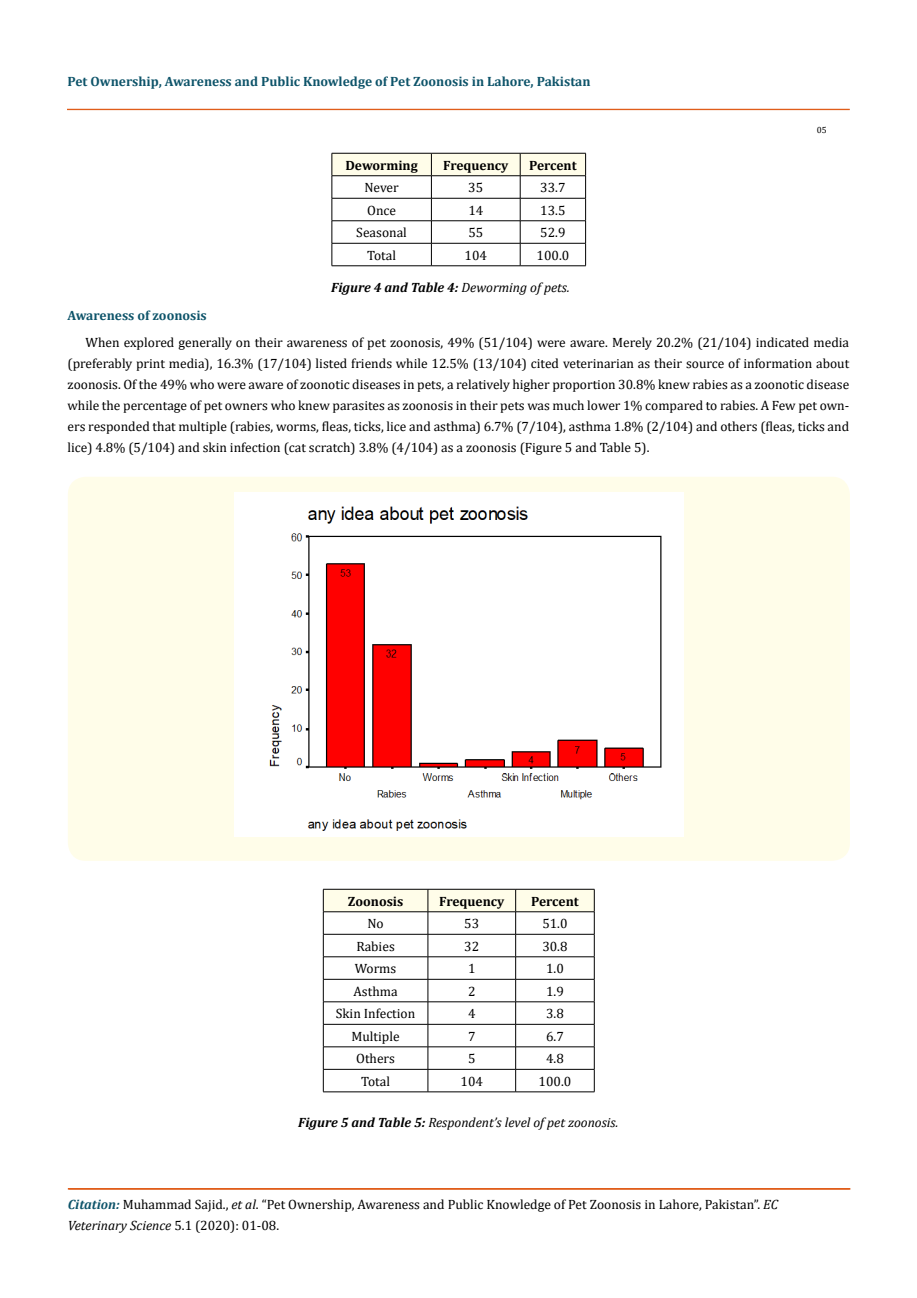
<style>
.page{position:relative;width:917px;height:1298px;background:#fff}
.page>*{position:absolute;margin:0;border:0;box-sizing:border-box;transform-origin:0 0}
.t1{font:13.5px/21px "Cambria";color:#000}
.t2{font:700 13.5px "Cambria";color:#0e546a}
.t3{font:700 13.5px "Cambria";color:#000}
.t4{font:italic 13.5px "Cambria";color:#000}
.t5{font:italic 700 13.5px "Cambria";color:#000}
.t6{font:9px "Cambria";color:#000}
.s1{font-weight:400}
.s2{font-weight:700}
.s3{font-weight:700;font-style:italic;color:#0e546a}
.s4{font-style:italic}
</style>
<div class="page">
<div style="left:67px;top:109px;width:782px;height:1px;border:1px solid #e05d1a"></div>
<div style="left:68px;top:1188px;width:782px;height:1px;border:1px solid #e05d1a"></div>
<svg style="left:323px;top:889px;width:272px;height:202px"></svg>
<hr style="left:323px;top:1091px;width:105px;height:1px;background:#000">
<hr style="left:428px;top:1091px;width:87px;height:1px;background:#000">
<hr style="left:515px;top:1091px;width:79px;height:1px;background:#000">
<svg style="left:331px;top:153px;width:255px;height:113px"></svg>
<hr style="left:332px;top:265px;width:99px;height:1px;background:#000">
<hr style="left:431px;top:265px;width:89px;height:1px;background:#000">
<hr style="left:520px;top:265px;width:65px;height:1px;background:#000">
<div style="left:68px;top:477px;width:781px;height:384px;background:#fffde9;border-radius:18px"></div>
<img style="left:234px;top:492px;width:449px;height:344px">
<p class="t2" style="left:68px;top:72px;width:524px">Pet Ownership, Awareness and Public Knowledge of Pet Zoonosis in Lahore, Pakistan</p>
<p class="t3" style="left:345px;top:156px;width:74px">Deworming</p>
<p class="t3" style="left:443px;top:156px;width:67px">Frequency</p>
<p class="t3" style="left:529px;top:156px;width:49px">Percent</p>
<p class="t1" style="left:364px;top:177px;width:36px">Never</p>
<p class="t1" style="left:468px;top:177px;width:16px">35</p>
<p class="t1" style="left:540px;top:177px;width:27px">33.7</p>
<p class="t1" style="left:367px;top:200px;width:30px">Once</p>
<p class="t1" style="left:468px;top:200px;width:16px">14</p>
<p class="t1" style="left:540px;top:200px;width:27px">13.5</p>
<p class="t1" style="left:356px;top:222px;width:52px">Seasonal</p>
<p class="t1" style="left:468px;top:222px;width:16px">55</p>
<p class="t1" style="left:540px;top:222px;width:27px">52.9</p>
<p class="t1" style="left:367px;top:245px;width:30px">Total</p>
<p class="t1" style="left:464px;top:245px;width:24px">104</p>
<p class="t1" style="left:536px;top:245px;width:34px">100.0</p>
<p class="t5" style="left:331px;top:278px;width:240px">Figure 4 and Table 4: <span class="s1">Deworming of pets.</span></p>
<p class="t6" style="left:816px;top:124px;width:11px">05</p>
<p class="t2" style="left:68px;top:305px;width:141px">Awareness of zoonosis</p>
<p class="t1" style="left:68px;top:331px;width:783px;text-align:justify;text-indent:18px">When explored generally on their awareness of pet zoonosis, 49% (51/104) were aware. Merely 20.2% (21/104) indicated media (preferably print media), 16.3% (17/104) listed friends while 12.5% (13/104) cited veterinarian as their source of information about zoonosis. Of the 49% who were aware of zoonotic diseases in pets, a relatively higher proportion 30.8% knew rabies as a zoonotic disease while the percentage of pet owners who knew parasites as zoonosis in their pets was much lower 1% compared to rabies. A Few pet own&shy;ers responded that multiple (rabies, worms, fleas, ticks, lice and asthma) 6.7% (7/104), asthma 1.8% (2/104) and others (fleas, ticks and lice) 4.8% (5/104) and skin infection (cat scratch) 3.8% (4/104) as a zoonosis (Figure 5 and Table 5).</p>
<p class="t3" style="left:348px;top:891px;width:57px">Zoonosis</p>
<p class="t3" style="left:439px;top:891px;width:67px">Frequency</p>
<p class="t3" style="left:531px;top:891px;width:49px">Percent</p>
<p class="t1" style="left:367px;top:913px;width:18px">No</p>
<p class="t1" style="left:464px;top:913px;width:16px">53</p>
<p class="t1" style="left:542px;top:913px;width:27px">51.0</p>
<p class="t1" style="left:356px;top:935px;width:40px">Rabies</p>
<p class="t1" style="left:464px;top:935px;width:16px">32</p>
<p class="t1" style="left:542px;top:935px;width:27px">30.8</p>
<p class="t1" style="left:355px;top:958px;width:43px">Worms</p>
<p class="t1" style="left:468px;top:958px;width:9px">1</p>
<p class="t1" style="left:546px;top:958px;width:19px">1.0</p>
<p class="t1" style="left:353px;top:980px;width:46px">Asthma</p>
<p class="t1" style="left:468px;top:980px;width:9px">2</p>
<p class="t1" style="left:546px;top:980px;width:19px">1.9</p>
<p class="t1" style="left:336px;top:1003px;width:81px">Skin Infection</p>
<p class="t1" style="left:468px;top:1003px;width:9px">4</p>
<p class="t1" style="left:546px;top:1003px;width:19px">3.8</p>
<p class="t1" style="left:351px;top:1025px;width:50px">Multiple</p>
<p class="t1" style="left:468px;top:1025px;width:9px">7</p>
<p class="t1" style="left:546px;top:1025px;width:19px">6.7</p>
<p class="t1" style="left:356px;top:1048px;width:40px">Others</p>
<p class="t1" style="left:468px;top:1048px;width:9px">5</p>
<p class="t1" style="left:546px;top:1048px;width:19px">4.8</p>
<p class="t1" style="left:361px;top:1070px;width:30px">Total</p>
<p class="t1" style="left:460px;top:1070px;width:24px">104</p>
<p class="t1" style="left:538px;top:1070px;width:34px">100.0</p>
<p class="t4" style="left:298px;top:1113px;width:322px"><span class="s2">Figure 5 and Table 5:</span> Respondent’s level of pet zoonosis.</p>
<p class="t1" style="left:68px;top:1193px;width:711px"><span class="s3">Citation:</span> Muhammad Sajid., <span class="s4">et al</span>. “Pet Ownership, Awareness and Public Knowledge of Pet Zoonosis in Lahore, Pakistan”. <span class="s4">EC<br>Veterinary Science</span> 5.1 (2020): 01-08.</p>
</div>
